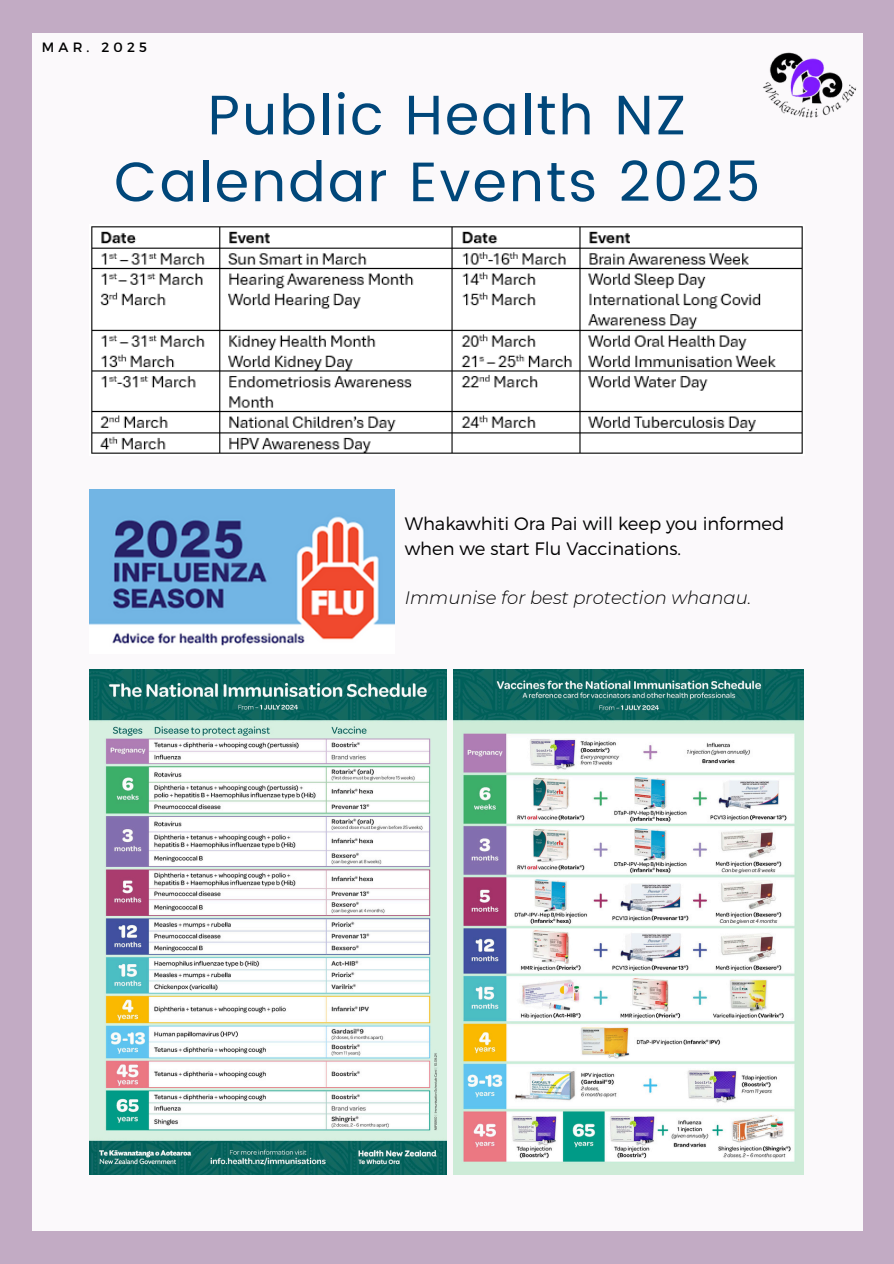
<style>
.page{position:relative;width:894px;height:1264px;background:#fff}
.page>*{position:absolute;margin:0;border:0;box-sizing:border-box;transform-origin:0 0}
.t1{font:55.65px/66.8px "Poppins";letter-spacing:.04em;color:#00477a;text-align:center}
.t2{font:300 18px/24.8px "Montserrat";color:#000}
.t3{font:italic 300 18px "Montserrat";color:#000}
.t4{font:13.5px "Montserrat";letter-spacing:.31em;color:#000}
</style>
<div class="page">
<div style="left:0;top:0;width:893px;height:1263px;background:#c2abc4"></div>
<div style="left:32px;top:33px;width:830px;height:1197px;background:#fff"></div>
<img style="left:762px;top:52px;width:95px;height:66px">
<img style="left:91px;top:226px;width:712px;height:228px">
<img style="left:89px;top:489px;width:305px;height:157px">
<img style="left:89px;top:669px;width:357px;height:505px">
<img style="left:453px;top:669px;width:350px;height:505px">
<h1 class="t4" style="left:42px;top:38px;width:107px">MAR. 2025</h1>
<p class="t1" style="left:114px;top:82px;width:647px">Public Health NZ<br>Calendar Events 2025</p>
<p class="t2" style="left:404px;top:510px;width:381px">Whakawhiti Ora Pai will keep you informed when we start Flu Vaccinations.</p>
<p class="t3" style="left:404px;top:587px;width:348px">Immunise for best protection whanau.</p>
</div>
